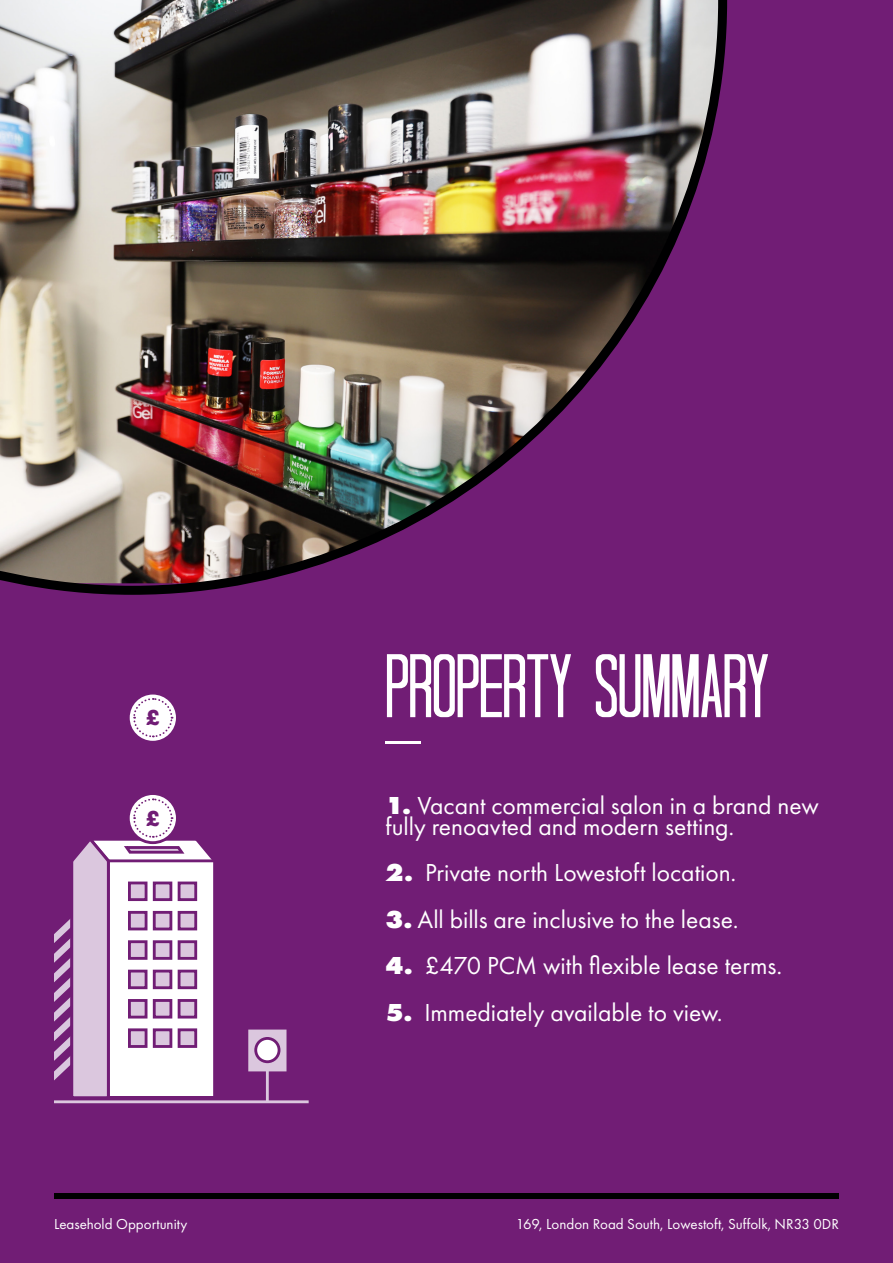
<style>
.page{position:relative;width:893px;height:1263px;background:#711d75}
.page>*{position:absolute;margin:0;border:0;box-sizing:border-box;transform-origin:0 0}
.t1{font:condensed 90px "Tall Dark And Handsome";letter-spacing:.005em;color:#fff}
.t2{font:25.5px/21px "Futura PT";color:#fff}
.t3{font:800 22.5px "Futura PT";color:#701c75}
.t4{font:15px "Futura PT";color:#fff}
.s1{font-weight:800}
</style>
<div class="page">
<div style="left:54px;top:1193px;width:785px;height:6px;background:#000001"></div>
<img style="left:0;top:0;width:727px;height:595px">
<hr style="left:385px;top:741px;width:36px;height:3px;background:#fff">
<div style="left:248px;top:1029px;width:38px;height:42px;background:#dbc7de;border:3px solid #dbc7de"></div>
<hr style="left:266px;top:1070px;width:3px;height:32px;background:#dbc7de">
<div style="left:256px;top:1038px;width:23px;height:24px;background:#fff;border-radius:50%"></div>
<div style="left:254px;top:1037px;width:26px;height:26px;border:3px solid #711d75;border-radius:50%"></div>
<hr style="left:54px;top:1100px;width:255px;height:3px;background:#dbc7de">
<svg style="left:128px;top:693px;width:49px;height:49px"></svg>
<div style="left:127px;top:692px;width:52px;height:52px;border:3px solid #711d75;border-radius:50%"></div>
<svg style="left:132px;top:697px;width:42px;height:41px;background:#e9dce9"></svg>
<div style="left:127px;top:792px;width:52px;height:52px;border:3px solid #711d75;border-radius:50%"></div>
<svg style="left:54px;top:797px;width:160px;height:300px"></svg>
<p class="t3" style="left:145px;top:703px;width:17px">£</p>
<p class="t3" style="left:145px;top:804px;width:17px">£</p>
<p class="t1" style="left:385px;top:633px;width:385px">PROPERTY SUMMARY</p>
<p class="t2" style="left:385px;top:794px;width:435px"><span class="s1">1.</span> Vacant commercial salon in a brand new fully renoavted and modern setting.</p>
<p class="t2" style="left:385px;top:862px;width:352px"><span class="s1">2.</span> Private north Lowestoft location.</p>
<p class="t2" style="left:385px;top:908px;width:355px"><span class="s1">3.</span> All bills are inclusive to the lease.</p>
<p class="t2" style="left:385px;top:955px;width:398px"><span class="s1">4.</span> £470 PCM with flexible lease terms.</p>
<p class="t2" style="left:385px;top:1001px;width:339px"><span class="s1">5.</span> Immediately available to view.</p>
<p class="t4" style="left:54px;top:1215px;width:135px">Leasehold Opportunity</p>
<p class="t4" style="left:516px;top:1215px;width:324px">169, London Road South, Lowestoft, Suffolk, NR33 0DR</p>
</div>
